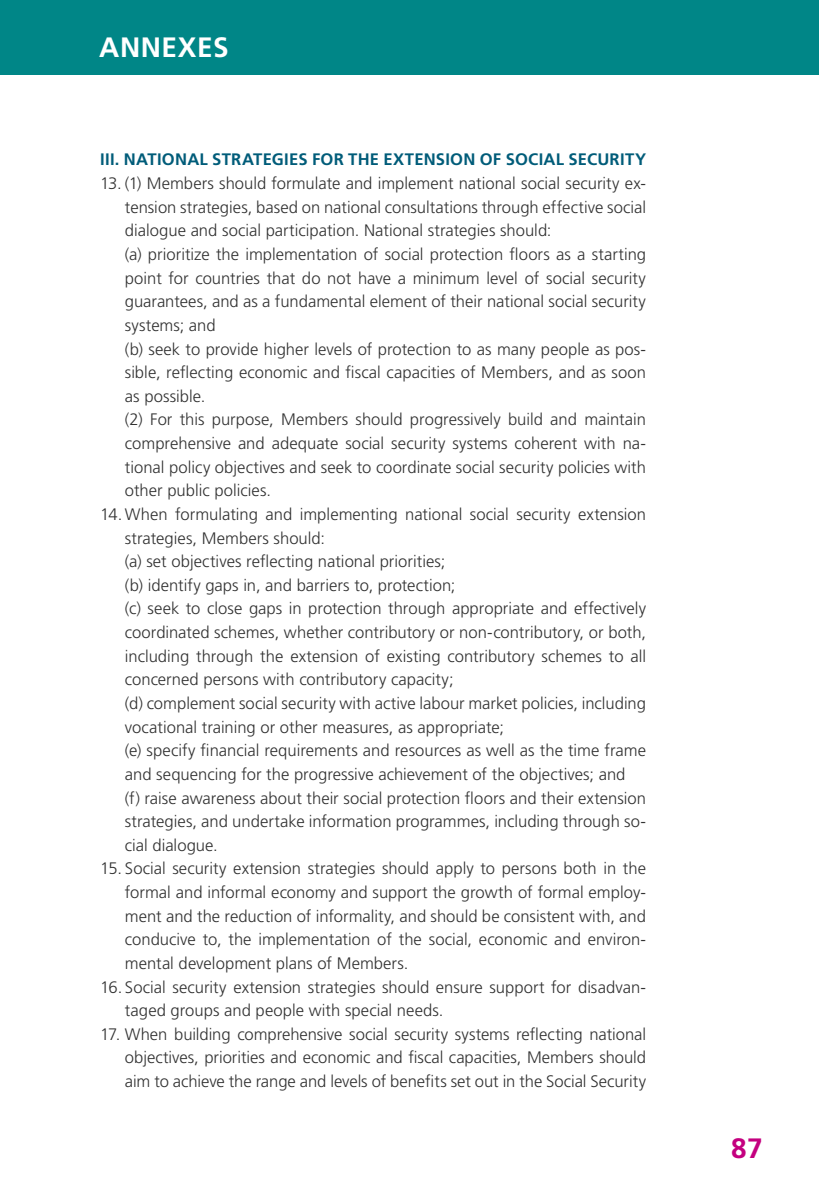
<style>
.page{position:relative;width:819px;height:1191px;background:#fff}
.page>*{position:absolute;margin:0;border:0;box-sizing:border-box;transform-origin:0 0}
.t1{font:700 28px "Frutiger LT Std";letter-spacing:.02em;color:#fff}
.t2{font:700 28px "Frutiger LT Std";color:#c4007f}
.t3{font:300 16.62px/23.6px "Frutiger LT Std";color:#323232;text-align:justify}
.t4{font:700 16.62px "Frutiger LT Std";letter-spacing:.015em;color:#005c79}
</style>
<div class="page">
<div style="left:0;top:0;width:819px;height:74px;background:#008687"></div>
<h1 class="t1" style="left:99px;top:31px;width:131px">ANNEXES</h1>
<p class="t4" style="left:100px;top:150px;width:547px">III. NATIONAL STRATEGIES FOR THE EXTENSION OF SOCIAL SECURITY</p>
<p class="t3" style="left:100px;top:172px;width:547px">13. (1) Members should formulate and implement national social security ex-</p>
<p class="t3" style="left:125px;top:195px;width:522px">tension strategies, based on national consultations through effective social</p>
<p class="t3" style="left:125px;top:219px;width:428px">dialogue and social participation. National strategies should:</p>
<p class="t3" style="left:125px;top:243px;width:522px">(a) prioritize the implementation of social protection floors as a starting</p>
<p class="t3" style="left:125px;top:266px;width:522px">point for countries that do not have a minimum level of social security</p>
<p class="t3" style="left:125px;top:290px;width:522px">guarantees, and as a fundamental element of their national social security</p>
<p class="t3" style="left:125px;top:313px;width:92px">systems; and</p>
<p class="t3" style="left:125px;top:337px;width:522px">(b) seek to provide higher levels of protection to as many people as pos-</p>
<p class="t3" style="left:125px;top:361px;width:522px">sible, reflecting economic and fiscal capacities of Members, and as soon</p>
<p class="t3" style="left:125px;top:384px;width:82px">as possible.</p>
<p class="t3" style="left:125px;top:408px;width:522px">(2) For this purpose, Members should progressively build and maintain</p>
<p class="t3" style="left:125px;top:432px;width:522px">comprehensive and adequate social security systems coherent with na-</p>
<p class="t3" style="left:125px;top:455px;width:522px">tional policy objectives and seek to coordinate social security policies with</p>
<p class="t3" style="left:125px;top:479px;width:148px">other public policies.</p>
<p class="t3" style="left:100px;top:502px;width:547px">14.When formulating and implementing national social security extension</p>
<p class="t3" style="left:125px;top:526px;width:202px">strategies, Members should:</p>
<p class="t3" style="left:125px;top:550px;width:322px">(a) set objectives reflecting national priorities;</p>
<p class="t3" style="left:125px;top:573px;width:332px">(b) identify gaps in, and barriers to, protection;</p>
<p class="t3" style="left:125px;top:597px;width:522px">(c) seek to close gaps in protection through appropriate and effectively</p>
<p class="t3" style="left:125px;top:621px;width:522px">coordinated schemes, whether contributory or non-contributory, or both,</p>
<p class="t3" style="left:125px;top:644px;width:522px">including through the extension of existing contributory schemes to all</p>
<p class="t3" style="left:125px;top:668px;width:330px">concerned persons with contributory capacity;</p>
<p class="t3" style="left:125px;top:691px;width:522px">(d) complement social security with active labour market policies, including</p>
<p class="t3" style="left:125px;top:715px;width:380px">vocational training or other measures, as appropriate;</p>
<p class="t3" style="left:125px;top:739px;width:522px">(e) specify financial requirements and resources as well as the time frame</p>
<p class="t3" style="left:125px;top:762px;width:502px">and sequencing for the progressive achievement of the objectives; and</p>
<p class="t3" style="left:125px;top:786px;width:522px">(f) raise awareness about their social protection floors and their extension</p>
<p class="t3" style="left:125px;top:810px;width:522px">strategies, and undertake information programmes, including through so-</p>
<p class="t3" style="left:125px;top:833px;width:94px">cial dialogue.</p>
<p class="t3" style="left:125px;top:857px;width:522px;text-indent:-25px">15. Social security extension strategies should apply to persons both in the formal and informal economy and support the growth of formal employ&shy;ment and the reduction of informality, and should be consistent with, and conducive to, the implementation of the social, economic and environ&shy;mental development plans of Members.</p>
<p class="t3" style="left:125px;top:975px;width:522px;text-indent:-25px">16. Social security extension strategies should ensure support for disadvan&shy;taged groups and people with special needs.</p>
<p class="t3" style="left:125px;top:1022px;width:522px;text-indent:-25px">17. When building comprehensive social security systems reflecting national objectives, priorities and economic and fiscal capacities, Members should aim to achieve the range and levels of benefits set out in the Social Security</p>
<h1 class="t2" style="left:731px;top:1131px;width:33px">87</h1>
</div>
